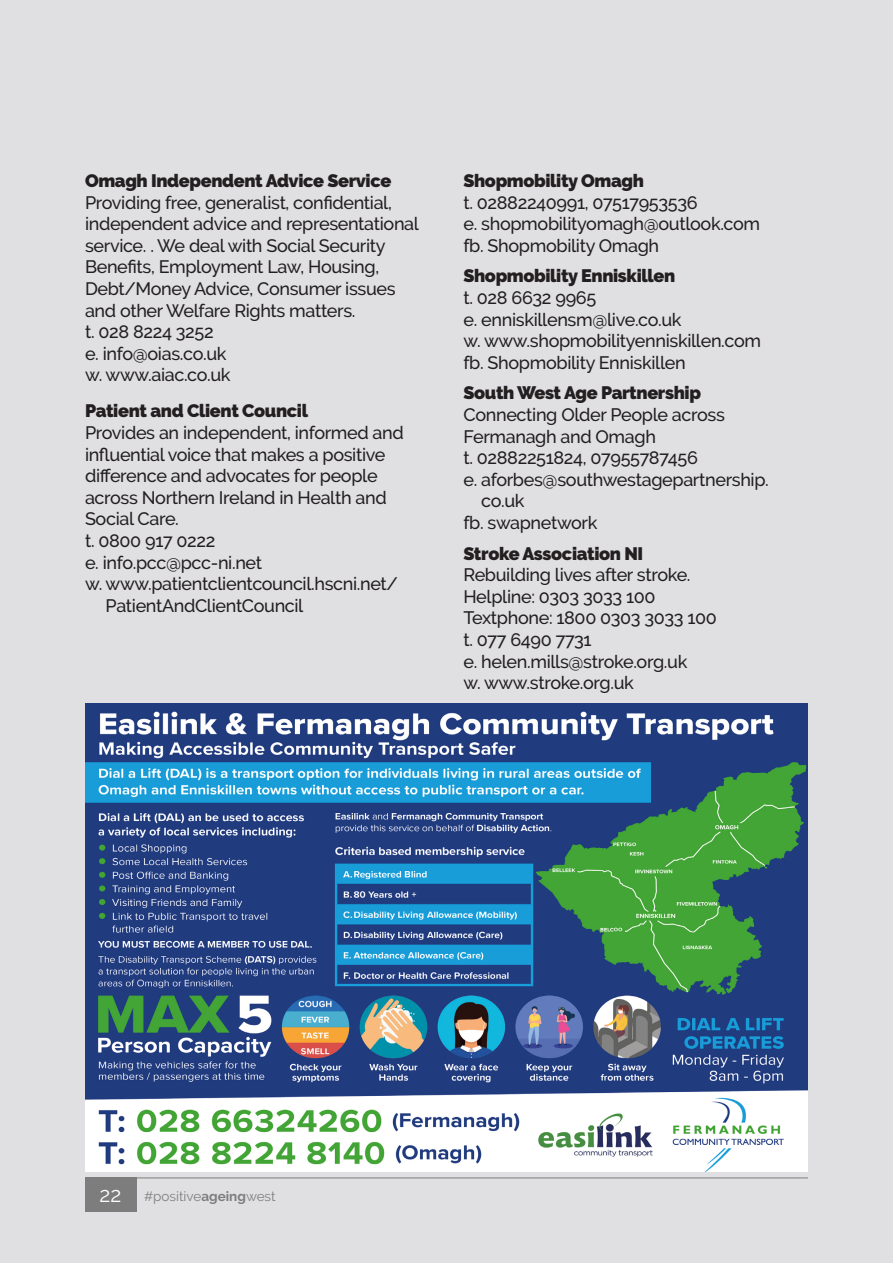
<style>
.page{position:relative;width:893px;height:1263px;background:#e0e0e2}
.page>*{position:absolute;margin:0;border:0;box-sizing:border-box;transform-origin:0 0}
.t1{font:21px "Raleway";color:#fff}
.t2{font:500 18px/21.6px "Raleway";letter-spacing:-.02em;color:#231f20}
.t3{font:900 18px "Raleway";letter-spacing:-.02em;color:#231f20}
.t4{font:13.5px "Raleway";color:#7e7d7e}
.s1{font-weight:700}
</style>
<div class="page">
<div style="left:85px;top:1178px;width:51px;height:34px;background:#7e7d7e"></div>
<hr style="left:85px;top:1177px;width:723px;height:1px;background:#7e7d7e">
<img style="left:85px;top:704px;width:723px;height:468px">
<p class="t3" style="left:85px;top:170px;width:308px">Omagh Independent Advice Service</p>
<p class="t2" style="left:85px;top:191px;width:335px">Providing free, generalist, confidential, independent advice and representational service. . We deal with Social Security Benefits, Employment Law, Housing, Debt/Money Advice, Consumer issues and other Welfare Rights matters.</p>
<p class="t2" style="left:85px;top:321px;width:130px">t. 028 8224 3252</p>
<p class="t2" style="left:85px;top:343px;width:143px">e. info@oias.co.uk</p>
<p class="t2" style="left:85px;top:364px;width:147px">w. www.aiac.co.uk</p>
<p class="t3" style="left:85px;top:401px;width:225px">Patient and Client Council</p>
<p class="t2" style="left:85px;top:422px;width:320px">Provides an independent, informed and influential voice that makes a positive difference and advocates for people across Northern Ireland in Health and Social Care.</p>
<p class="t2" style="left:85px;top:530px;width:132px">t. 0800 917 0222</p>
<p class="t2" style="left:85px;top:551px;width:179px">e. info.pcc@pcc-ni.net</p>
<p class="t2" style="left:106px;top:573px;width:294px;text-indent:-21px">w. www.patientclientcouncil.hscni.net/<br>PatientAndClientCouncil</p>
<p class="t3" style="left:463px;top:170px;width:182px">Shopmobility Omagh</p>
<p class="t2" style="left:463px;top:191px;width:236px">t. 02882240991, 07517953536</p>
<p class="t2" style="left:463px;top:213px;width:298px">e. shopmobilityomagh@outlook.com</p>
<p class="t2" style="left:463px;top:235px;width:197px">fb. Shopmobility Omagh</p>
<p class="t3" style="left:463px;top:266px;width:213px">Shopmobility Enniskillen</p>
<p class="t2" style="left:463px;top:287px;width:134px">t. 028 6632 9965</p>
<p class="t2" style="left:463px;top:308px;width:220px">e. enniskillensm@live.co.uk</p>
<p class="t2" style="left:463px;top:330px;width:299px">w. www.shopmobilityenniskillen.com</p>
<p class="t2" style="left:463px;top:352px;width:224px">fb. Shopmobility Enniskillen</p>
<p class="t3" style="left:463px;top:383px;width:239px">South West Age Partnership</p>
<p class="t2" style="left:463px;top:404px;width:263px">Connecting Older People across<br>Fermanagh and Omagh</p>
<p class="t2" style="left:463px;top:447px;width:236px">t. 02882251824, 07955787456</p>
<p class="t2" style="left:481px;top:469px;width:289px;text-indent:-18px">e. aforbes@southwestagepartnership. co.uk</p>
<p class="t2" style="left:463px;top:512px;width:135px">fb. swapnetwork</p>
<p class="t3" style="left:463px;top:543px;width:181px">Stroke Association NI</p>
<p class="t2" style="left:463px;top:564px;width:229px">Rebuilding lives after stroke.</p>
<p class="t2" style="left:463px;top:586px;width:194px">Helpline: 0303 3033 100</p>
<p class="t2" style="left:463px;top:607px;width:255px">Textphone: 1800 0303 3033 100</p>
<p class="t2" style="left:463px;top:629px;width:130px">t. 077 6490 7731</p>
<p class="t2" style="left:463px;top:650px;width:225px">e. helen.mills@stroke.org.uk</p>
<p class="t2" style="left:463px;top:672px;width:172px">w. www.stroke.org.uk</p>
<p class="t1" style="left:100px;top:1183px;width:23px">22</p>
<p class="t4" style="left:144px;top:1188px;width:133px">#positive<span class="s1">ageing</span>west</p>
</div>
